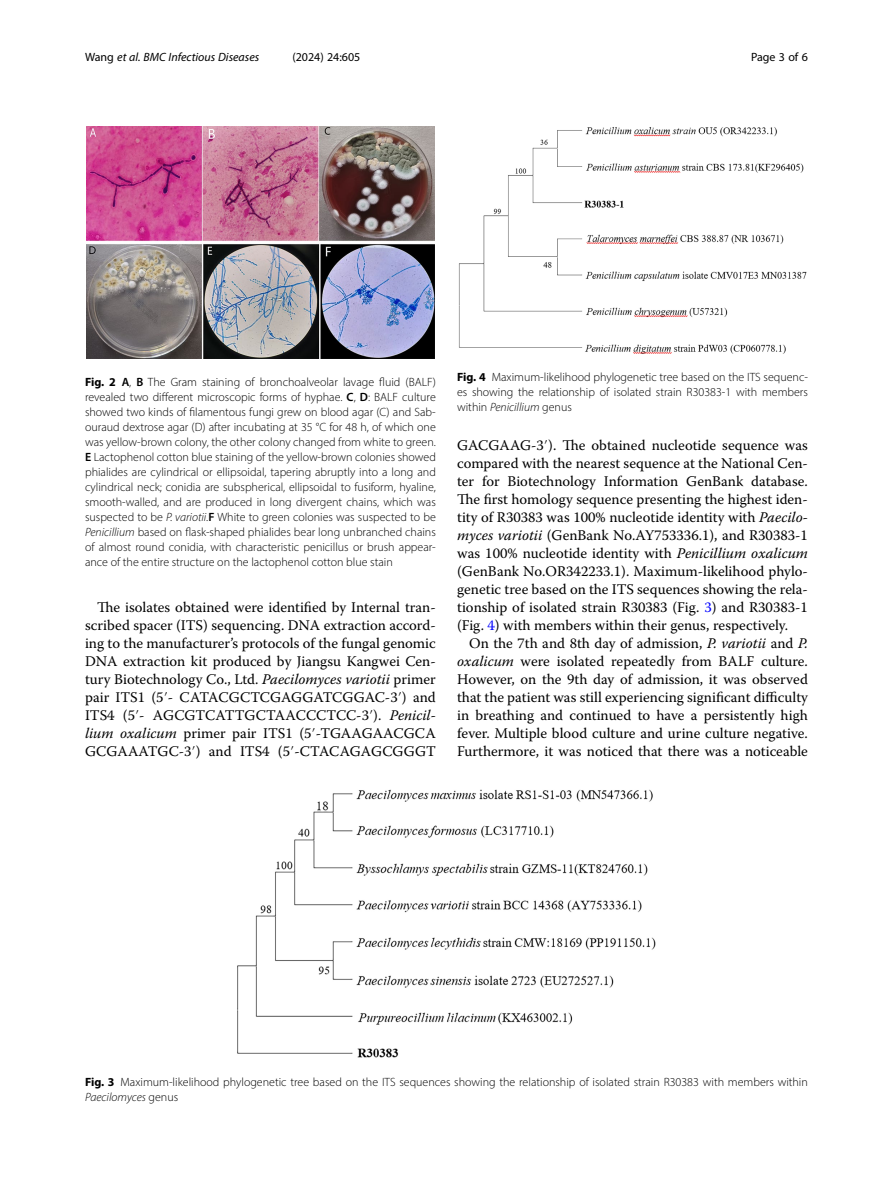
<style>
.page{position:relative;width:893px;height:1191px;background:#fff}
.page>*{position:absolute;margin:0;border:0;box-sizing:border-box;transform-origin:0 0}
.Body_Text_Indent{font:14.7px/18px "Warnock Pro";color:#000;text-align:justify}
.Figure_Caption{font:300 12px/15px "Myriad Pro";color:#000;text-align:justify}
.t1{font:italic 12px "Myriad Pro";color:#000}
.t2{font:12px "Myriad Pro";color:#000}
.s1{font-style:normal}
.s2{font-weight:700}
.s3{font-weight:600}
.s4{font-style:italic}
.s5{font-family:"STIX"}
.s6{color:#00f}
</style>
<div class="page">
<img style="left:458px;top:127px;width:349px;height:227px">
<img style="left:237px;top:790px;width:419px;height:268px">
<img style="left:86px;top:126px;width:349px;height:233px">
<p class="t1" style="left:85px;top:50px;width:176px"><span class="s1">Wang</span> et al. BMC Infectious Diseases</p>
<p class="t2" style="left:292px;top:50px;width:70px">(2024) 24:605</p>
<p class="t2" style="left:751px;top:50px;width:58px">Page 3 of 6</p>
<p class="Figure_Caption" style="left:85px;top:374px;width:352px"><span class="s2">Fig. 2</span> <span class="s3">A</span>, <span class="s3">B</span> The Gram staining of bronchoalveolar lavage fluid (BALF) revealed two different microscopic forms of hyphae. <span class="s3">C</span>, <span class="s3">D</span>: BALF culture showed two kinds of filamentous fungi grew on blood agar (C) and Sab&shy;ouraud dextrose agar (D) after incubating at 35 °C for 48 h, of which one was yellow-brown colony, the other colony changed from white to green.<br><span class="s3">E</span> Lactophenol cotton blue staining of the yellow-brown colonies showed phialides are cylindrical or ellipsoidal, tapering abruptly into a long and cylindrical neck; conidia are subspherical, ellipsoidal to fusiform, hyaline, smooth-walled, and are produced in long divergent chains, which was suspected to be <span class="s4">P. variotii.</span><span class="s3">F</span> White to green colonies was suspected to be <span class="s4">Penicillium</span> based on flask-shaped phialides bear long unbranched chains of almost round conidia, with characteristic penicillus or brush appear&shy;ance of the entire structure on the lactophenol cotton blue stain</p>
<p class="Body_Text_Indent" style="left:85px;top:598px;width:352px;text-indent:12px">The isolates obtained were identified by Internal tran&shy;scribed spacer (ITS) sequencing. DNA extraction accord&shy;ing to the manufacturer’s protocols of the fungal genomic DNA extraction kit produced by Jiangsu Kangwei Cen&shy;tury Biotechnology Co., Ltd. <span class="s4">Paecilomyces variotii</span> primer pair ITS1 (5<span class="s5">′</span>- CATACGCTCGAGGATCGGAC-3<span class="s5">′</span>) and ITS4 (5<span class="s5">′</span>- AGCGTCATTGCTAACCCTCC-3<span class="s5">′</span>). <span class="s4">Penicil&shy;lium oxalicum</span> primer pair ITS1 (5<span class="s5">′</span>-TGAAGAACGCA GCGAAATGC-3<span class="s5">′</span>) and ITS4 (5<span class="s5">′</span>-CTACAGAGCGGGT</p>
<p class="Figure_Caption" style="left:457px;top:369px;width:352px"><span class="s2">Fig. 4</span> Maximum-likelihood phylogenetic tree based on the ITS sequenc&shy;es showing the relationship of isolated strain R30383-1 with members within <span class="s4">Penicillium</span> genus</p>
<p class="Body_Text_Indent" style="left:457px;top:436px;width:352px">GACGAAG-3<span class="s5">′</span>). The obtained nucleotide sequence was compared with the nearest sequence at the National Cen&shy;ter for Biotechnology Information GenBank database.<br>The first homology sequence presenting the highest iden&shy;tity of R30383 was 100% nucleotide identity with <span class="s4">Paecilo&shy;myces variotii</span> (GenBank No.AY753336.1), and R30383-1 was 100% nucleotide identity with <span class="s4">Penicillium oxalicum </span>(GenBank No.OR342233.1). Maximum-likelihood phylo&shy;genetic tree based on the ITS sequences showing the rela&shy;tionship of isolated strain R30383 (Fig. <span class="s6">3</span>) and R30383-1 (Fig. <span class="s6">4</span>) with members within their genus, respectively.</p>
<p class="Body_Text_Indent" style="left:457px;top:634px;width:352px;text-indent:12px">On the 7th and 8th day of admission, <span class="s4">P. variotii</span> and <span class="s4">P. oxalicum</span> were isolated repeatedly from BALF culture.<br>However, on the 9th day of admission, it was observed that the patient was still experiencing significant difficulty in breathing and continued to have a persistently high fever. Multiple blood culture and urine culture negative.<br>Furthermore, it was noticed that there was a noticeable</p>
<p class="Figure_Caption" style="left:85px;top:1074px;width:724px"><span class="s2">Fig. 3</span> Maximum-likelihood phylogenetic tree based on the ITS sequences showing the relationship of isolated strain R30383 with members within<br><span class="s4">Paecilomyces</span> genus</p>
</div>
